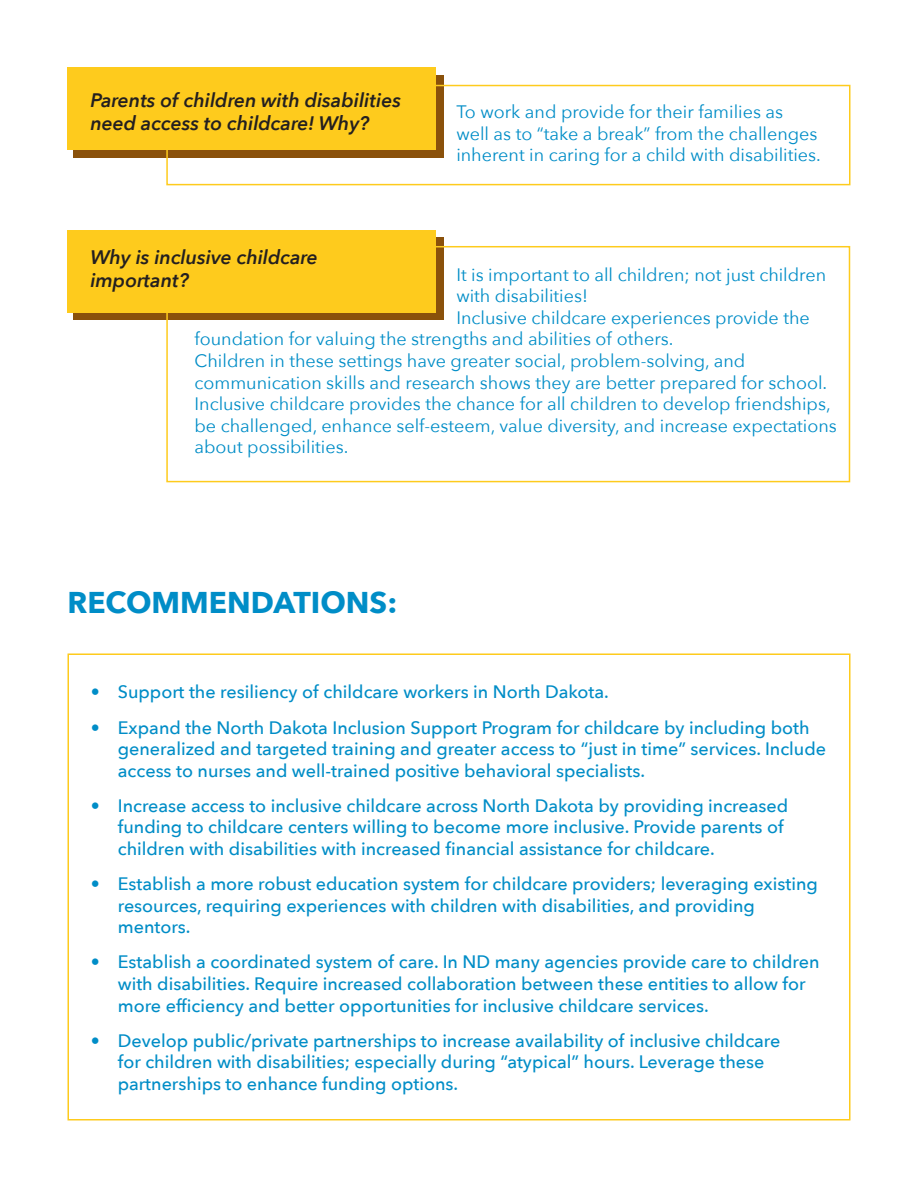
<style>
.page{position:relative;width:918px;height:1188px;background:#fff}
.page>*{position:absolute;margin:0;border:0;box-sizing:border-box;transform-origin:0 0}
.t1{font:700 30px "Avenir Next";color:#008dc7}
.t2{font:italic 600 19.5px/23.4px "Avenir Next";color:#231f20}
.t3{font:500 18px/21.6px "Avenir Next";color:#008dc7}
.t4{font:18px/21.6px "Avenir Next";color:#008dc7}
</style>
<div class="page">
<div style="left:74px;top:75px;width:370px;height:83px;background:#8a510b"></div>
<div style="left:74px;top:237px;width:370px;height:83px;background:#8a510b"></div>
<div style="left:166px;top:85px;width:684px;height:100px;border:2px solid #fecb1d"></div>
<div style="left:166px;top:246px;width:684px;height:236px;border:2px solid #fecb1d"></div>
<div style="left:68px;top:653px;width:782px;height:467px;border:2px solid #fecb1d"></div>
<div style="left:68px;top:230px;width:368px;height:83px;background:#fecb1d"></div>
<div style="left:68px;top:68px;width:368px;height:82px;background:#fecb1d"></div>
<p class="t2" style="left:90px;top:87px;width:312px">Parents of children with disabilities need access to childcare! Why?</p>
<p class="t4" style="left:456px;top:100px;width:366px">To work and provide for their families as<br>well as to “take a break” from the challenges inherent in caring for a child with disabilities.</p>
<p class="t2" style="left:90px;top:245px;width:229px">Why is inclusive childcare important?</p>
<p class="t4" style="left:456px;top:263px;width:371px">It is important to all children; not just children</p>
<p class="t4" style="left:456px;top:284px;width:133px">with disabilities!</p>
<p class="t4" style="left:456px;top:306px;width:355px">Inclusive childcare experiences provide the</p>
<p class="t4" style="left:195px;top:327px;width:480px">foundation for valuing the strengths and abilities of others.</p>
<p class="t4" style="left:195px;top:349px;width:552px">Children in these settings have greater social, problem-solving, and</p>
<p class="t4" style="left:195px;top:371px;width:634px">communication skills and research shows they are better prepared for school.</p>
<p class="t4" style="left:195px;top:392px;width:638px">Inclusive childcare provides the chance for all children to develop friendships,</p>
<p class="t4" style="left:195px;top:414px;width:644px">be challenged, enhance self-esteem, value diversity, and increase expectations</p>
<p class="t4" style="left:195px;top:435px;width:155px">about possibilities.</p>
<h1 class="t1" style="left:68px;top:576px;width:331px">RECOMMENDATIONS:</h1>
<p class="t3" style="left:91px;top:681px;width:520px">• Support the resiliency of childcare workers in North Dakota.</p>
<p class="t3" style="left:118px;top:716px;width:710px;text-indent:-27px">• Expand the North Dakota Inclusion Support Program for childcare by including both generalized and targeted training and greater access to “just in time” services. Include access to nurses and well-trained positive behavioral specialists.</p>
<p class="t3" style="left:118px;top:794px;width:672px;text-indent:-27px">• Increase access to inclusive childcare across North Dakota by providing increased funding to childcare centers willing to become more inclusive. Provide parents of children with disabilities with increased financial assistance for childcare.</p>
<p class="t3" style="left:118px;top:872px;width:702px;text-indent:-27px">• Establish a more robust education system for childcare providers; leveraging existing resources, requiring experiences with children with disabilities, and providing mentors.</p>
<p class="t3" style="left:118px;top:951px;width:703px;text-indent:-27px">• Establish a coordinated system of care. In ND many agencies provide care to children with disabilities. Require increased collaboration between these entities to allow for more efficiency and better opportunities for inclusive childcare services.</p>
<p class="t3" style="left:118px;top:1029px;width:664px;text-indent:-27px">• Develop public/private partnerships to increase availability of inclusive childcare for children with disabilities; especially during “atypical” hours. Leverage these partnerships to enhance funding options.</p>
</div>
